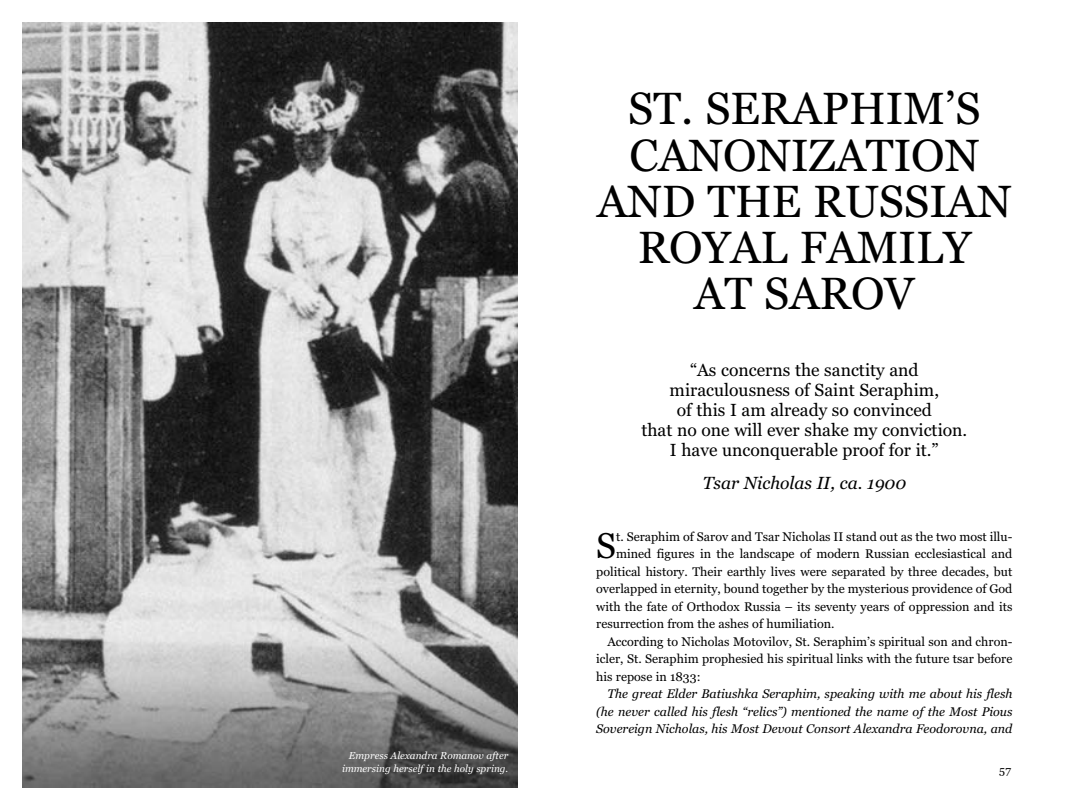
<style>
.page{position:relative;width:1080px;height:810px;background:#fff}
.page>*{position:absolute;margin:0;border:0;box-sizing:border-box;transform-origin:0 0}
.t1{font:45px/46.2px "Georgia";color:#000;text-align:center}
.t2{font:35.62px "Georgia";color:#000}
.t3{font:17.5px/20px "Georgia";color:#000;text-align:center}
.t4{font:italic 17.5px "Georgia";color:#000}
.t5{font:12.5px "Georgia";color:#000}
.t6{font:italic 12.5px/17.5px "Georgia";color:#000;text-align:justify}
.t7{font:11.25px "Georgia";color:#000}
.t8{font:italic 10px/12.5px "Georgia";color:#fff;text-align:right}
</style>
<div class="page">
<img style="left:22px;top:22px;width:496px;height:766px">
<p class="t8" style="left:342px;top:750px;width:168px">Empress Alexandra Romanov after immersing herself in the holy spring.</p>
<h1 class="t1" style="left:597px;top:86px;width:416px">ST. SERAPHIM’S<br>CANONIZATION<br>AND THE RUSSIAN<br>ROYAL FAMILY<br>AT SAROV</h1>
<h3 class="t3" style="left:641px;top:360px;width:327px">“As concerns the sanctity and miraculousness of Saint Seraphim,<br>of this I am already so convinced<br>that no one will ever shake my conviction.<br>I have unconquerable proof for it.”</h3>
<h3 class="t4" style="left:703px;top:473px;width:205px">Tsar Nicholas II, ca. 1900</h3>
<h2 class="t2" style="left:596px;top:525px;width:21px">S</h2>
<p class="t5" style="left:616px;top:529px;width:398px">t. Seraphim of Sarov and Tsar Nicholas II stand out as the two most illu-</p>
<p class="t5" style="left:616px;top:547px;width:398px">mined figures in the landscape of modern Russian ecclesiastical and</p>
<p class="t5" style="left:596px;top:564px;width:418px">political history. Their earthly lives were separated by three decades, but</p>
<p class="t5" style="left:596px;top:582px;width:418px">overlapped in eternity, bound together by the mysterious providence of God</p>
<p class="t5" style="left:596px;top:599px;width:418px">with the fate of Orthodox Russia – its seventy years of oppression and its</p>
<p class="t5" style="left:596px;top:617px;width:240px">resurrection from the ashes of humiliation.</p>
<p class="t5" style="left:608px;top:634px;width:407px">According to Nicholas Motovilov, St. Seraphim’s spiritual son and chron-</p>
<p class="t5" style="left:596px;top:652px;width:418px">icler, St. Seraphim prophesied his spiritual links with the future tsar before</p>
<p class="t5" style="left:596px;top:669px;width:106px">his repose in 1833:</p>
<p class="t6" style="left:596px;top:685px;width:418px;text-indent:11px">The great Elder Batiushka Seraphim, speaking with me about his flesh (he never called his flesh “relics”) mentioned the name of the Most Pious Sovereign Nicholas, his Most Devout Consort Alexandra Feodorovna, and</p>
<p class="t7" style="left:999px;top:763px;width:13px">57</p>
</div>
